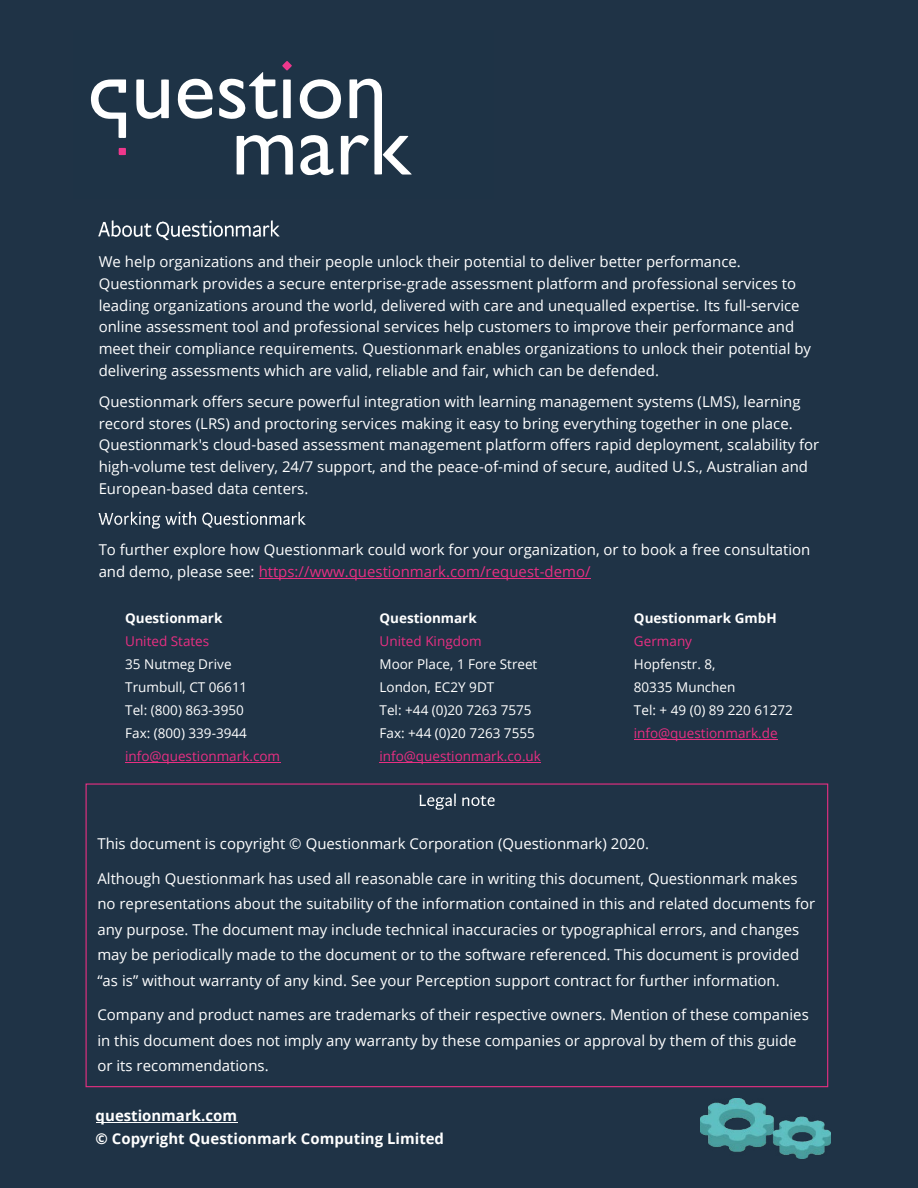
<style>
.page{position:relative;width:918px;height:1188px;background:#1f3346}
.page>*{position:absolute;margin:0;border:0;box-sizing:border-box;transform-origin:0 0}
.t1{font:15px/21.8px "Open Sans";color:#fff}
.t2{font:700 15px/22.5px "Open Sans";color:#fff}
.t3{font:13.5px/23px "Open Sans";color:#fff}
.t4{font:13.5px "Open Sans";color:#e82f82}
.t5{font:700 13.5px "Open Sans";letter-spacing:-.005em;color:#fff}
.s1{color:#e82f82}
</style>
<div class="page">
<hr style="left:96px;top:1122px;width:141px;height:1px;background:#fff">
<img style="left:99px;top:220px;width:181px;height:21px">
<img style="left:99px;top:511px;width:207px;height:18px">
<hr style="left:259px;top:578px;width:332px;height:1px;background:#e82f82">
<img style="left:419px;top:793px;width:76px;height:17px">
<hr style="left:125px;top:762px;width:155px;height:1px;background:#e82f82">
<hr style="left:380px;top:762px;width:161px;height:1px;background:#e82f82">
<hr style="left:634px;top:739px;width:144px;height:1px;background:#e82f82">
<img style="left:700px;top:1098px;width:131px;height:61px">
<svg style="left:237px;top:135px;width:56px;height:40px"></svg>
<svg style="left:91px;top:79px;width:35px;height:59px"></svg>
<svg style="left:178px;top:79px;width:35px;height:40px"></svg>
<svg style="left:136px;top:79px;width:33px;height:40px"></svg>
<svg style="left:300px;top:78px;width:112px;height:97px"></svg>
<svg style="left:118px;top:148px;width:8px;height:7px"></svg>
<svg style="left:219px;top:61px;width:73px;height:58px"></svg>
<p class="t1" style="left:99px;top:250px;width:714px">We help organizations and their people unlock their potential to deliver better performance.<br>Questionmark provides a secure enterprise-grade assessment platform and professional services to leading organizations around the world, delivered with care and unequalled expertise. Its full-service online assessment tool and professional services help customers to improve their performance and meet their compliance requirements. Questionmark enables organizations to unlock their potential by delivering assessments which are valid, reliable and fair, which can be defended.</p>
<p class="t1" style="left:99px;top:390px;width:722px">Questionmark offers secure powerful integration with learning management systems (LMS), learning record stores (LRS) and proctoring services making it easy to bring everything together in one place.<br>Questionmark's cloud-based assessment management platform offers rapid deployment, scalability for high-volume test delivery, 24/7 support, and the peace-of-mind of secure, audited U.S., Australian and European-based data centers.</p>
<p class="t1" style="left:99px;top:538px;width:713px">To further explore how Questionmark could work for your organization, or to book a free consultation and demo, please see: <span class="s1">https://www.questionmark.com/request-demo/</span></p>
<p class="t5" style="left:125px;top:608px;width:99px">Questionmark</p>
<p class="t4" style="left:125px;top:632px;width:86px">United States</p>
<p class="t3" style="left:125px;top:652px;width:124px">35 Nutmeg Drive<br>Trumbull, CT 06611<br>Tel: (800) 863-3950<br>Fax: (800) 339-3944</p>
<p class="t4" style="left:125px;top:746px;width:157px">info@questionmark.com</p>
<p class="t5" style="left:380px;top:608px;width:99px">Questionmark</p>
<p class="t4" style="left:380px;top:632px;width:104px">United Kingdom</p>
<p class="t3" style="left:380px;top:652px;width:159px">Moor Place, 1 Fore Street<br>London, EC2Y 9DT<br>Tel: +44 (0)20 7263 7575<br>Fax: +44 (0)20 7263 7555</p>
<p class="t4" style="left:380px;top:746px;width:163px">info@questionmark.co.uk</p>
<p class="t5" style="left:634px;top:608px;width:144px">Questionmark GmbH</p>
<p class="t4" style="left:634px;top:632px;width:60px">Germany</p>
<p class="t3" style="left:634px;top:652px;width:161px">Hopfenstr. 8,<br>80335 Munchen<br>Tel: + 49 (0) 89 220 61272</p>
<p class="t4" style="left:634px;top:724px;width:145px">info@questionmark.de</p>
<p class="t1" style="left:97px;top:832px;width:553px">This document is copyright © Questionmark Corporation (Questionmark) 2020.</p>
<p class="t1" style="left:97px;top:865px;width:719px;line-height:25.5px">Although Questionmark has used all reasonable care in writing this document, Questionmark makes no representations about the suitability of the information contained in this and related documents for any purpose. The document may include technical inaccuracies or typographical errors, and changes may be periodically made to the document or to the software referenced. This document is provided “as is” without warranty of any kind. See your Perception support contract for further information.</p>
<p class="t1" style="left:97px;top:1002px;width:713px;line-height:25.5px">Company and product names are trademarks of their respective owners. Mention of these companies in this document does not imply any warranty by these companies or approval by them of this guide or its recommendations.</p>
<p class="t2" style="left:96px;top:1104px;width:350px">questionmark.com<br>© Copyright Questionmark Computing Limited</p>
</div>
